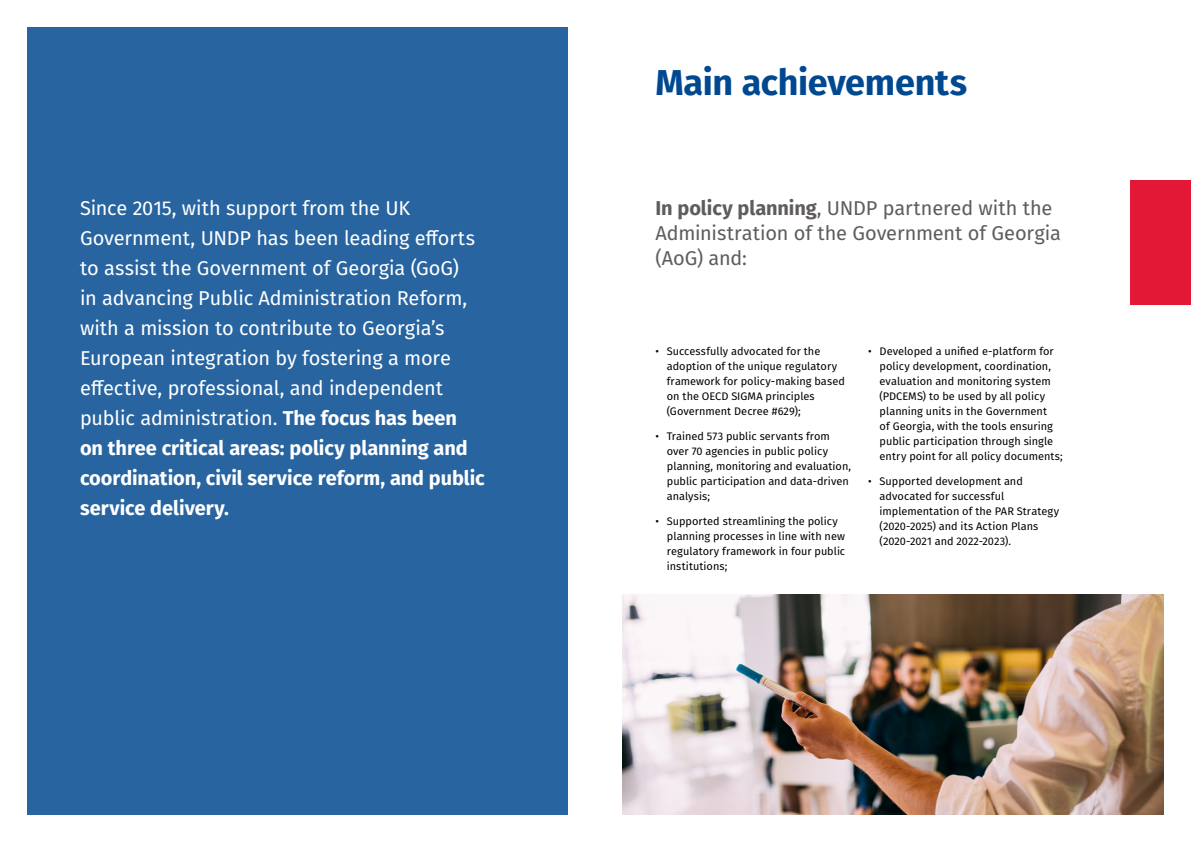
<style>
.page{position:relative;width:1191px;height:842px;background:#fff}
.page>*{position:absolute;margin:0;border:0;box-sizing:border-box;transform-origin:0 0}
.t1{font:700 36px "Fira GO";letter-spacing:-.01em;color:#004990}
.t2{font:20px/30px "Fira GO";letter-spacing:-.005em;color:#fff}
.t3{font:20px/25px "Fira GO";letter-spacing:-.005em;color:#605c5c}
.t4{font:11px/15px "Fira GO";color:#000}
.s1{font-weight:700}
</style>
<div class="page">
<img style="left:623px;top:594px;width:540px;height:221px">
<div style="left:1131px;top:180px;width:60px;height:125px;background:#e31837"></div>
<div style="left:27px;top:27px;width:541px;height:788px;background:#2764a0"></div>
<p class="t2" style="left:80px;top:193px;width:406px">Since 2015, with support from the UK Government, UNDP has been leading efforts to assist the Government of Georgia (GoG)<br>in advancing Public Administration Reform, with a mission to contribute to Georgia’s European integration by fostering a more effective, professional, and independent public administration. <span class="s1">The focus has been on three critical areas: policy planning and coordination, civil service reform, and public service delivery.</span></p>
<h1 class="t1" style="left:655px;top:62px;width:313px">Main achievements</h1>
<h2 class="t3" style="left:655px;top:196px;width:407px"><span class="s1">In policy planning</span>, UNDP partnered with the<br>Administration of the Government of Georgia (AoG) and:</h2>
<p class="t4" style="left:667px;top:344px;width:180px;text-indent:-11px">• Successfully advocated for the adoption of the unique regulatory framework for policy-making based on the OECD SIGMA principles (Government Decree #629);</p>
<p class="t4" style="left:667px;top:429px;width:186px;text-indent:-11px">• Trained 573 public servants from over 70 agencies in public policy planning, monitoring and evaluation, public participation and data-driven analysis;</p>
<p class="t4" style="left:667px;top:514px;width:180px;text-indent:-11px">• Supported streamlining the policy planning processes in line with new regulatory framework in four public institutions;</p>
<p class="t4" style="left:879px;top:344px;width:185px;text-indent:-11px">• Developed a unified e-platform for policy development, coordination, evaluation and monitoring system (PDCEMS) to be used by all policy planning units in the Government<br>of Georgia, with the tools ensuring public participation through single entry point for all policy documents;</p>
<p class="t4" style="left:879px;top:474px;width:181px;text-indent:-11px">• Supported development and advocated for successful implementation of the PAR Strategy (2020-2025) and its Action Plans (2020-2021 and 2022-2023).</p>
</div>
